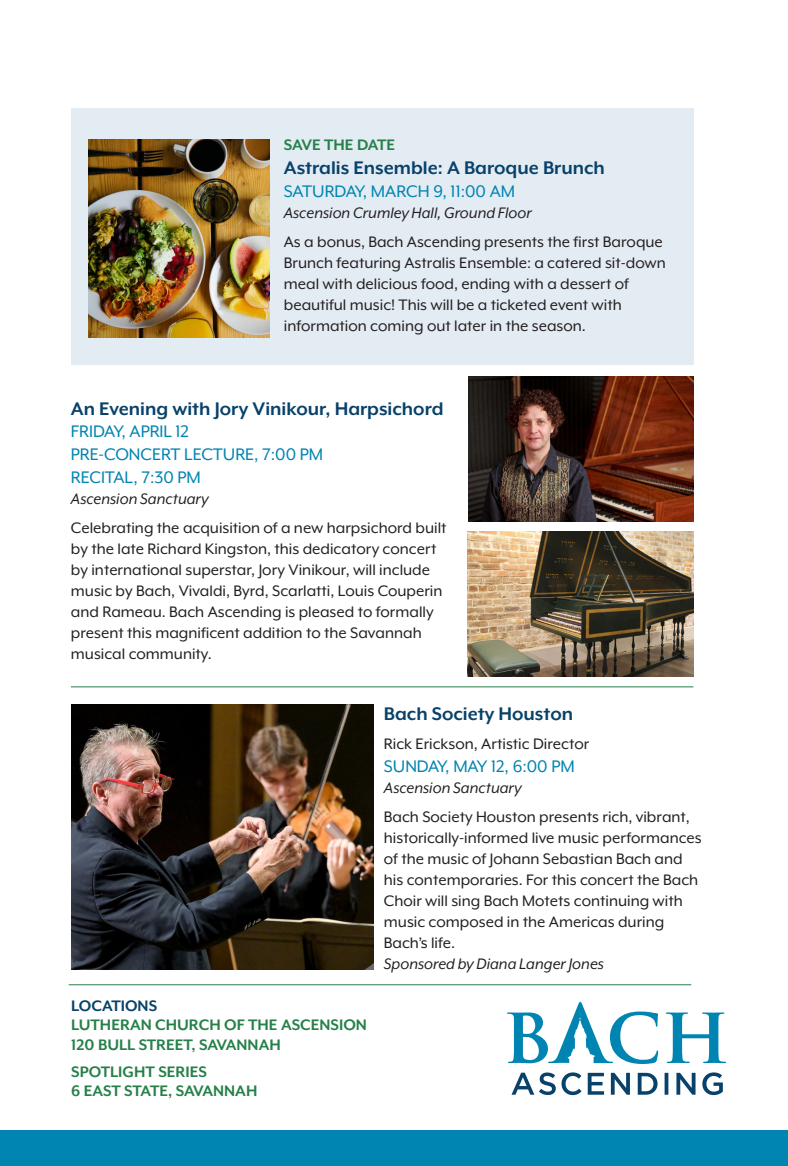
<style>
.page{position:relative;width:788px;height:1166px;background:#fff}
.page>*{position:absolute;margin:0;border:0;box-sizing:border-box;transform-origin:0 0}
.t1{font:700 21px "Mr Eaves XL Mod OT";color:#084169}
.date{font:19.25px "Mr Eaves XL Mod OT";color:#0084b1}
.text{font:17.5px/21px "Mr Eaves XL Mod OT";color:#231f20}
.Spotlight{font:700 17.5px/19.2px "Mr Eaves XL Mod OT";color:#268049}
.location{font:italic 17.5px "Mr Eaves XL Mod OT";color:#231f20}
.text-2{font:italic 17.5px "Mr Eaves XL Mod OT";color:#231f20}
.s1{color:#084169}
</style>
<div class="page">
<div style="left:0;top:1130px;width:788px;height:36px;background:#0084b1"></div>
<img style="left:468px;top:377px;width:225px;height:144px">
<img style="left:71px;top:704px;width:303px;height:266px">
<hr style="left:71px;top:686px;width:622px;height:1px;background:#268049">
<div style="left:71px;top:109px;width:622px;height:256px;background:#e3ecf3"></div>
<img style="left:88px;top:139px;width:181px;height:198px">
<svg style="left:665px;top:1012px;width:61px;height:51px"></svg>
<svg style="left:511px;top:1072px;width:211px;height:23px"></svg>
<svg style="left:507px;top:1001px;width:151px;height:63px"></svg>
<hr style="left:69px;top:984px;width:622px;height:1px;background:#268049">
<img style="left:467px;top:531px;width:226px;height:145px">
<p class="Spotlight" style="left:284px;top:135px;width:113px">SAVE THE DATE</p>
<p class="t1" style="left:284px;top:157px;width:322px">Astralis Ensemble: A Baroque Brunch</p>
<p class="date" style="left:284px;top:181px;width:233px">SATURDAY, MARCH 9, 11:00 AM</p>
<p class="location" style="left:284px;top:204px;width:249px">Ascension Crumley Hall, Ground Floor</p>
<p class="text" style="left:284px;top:231px;width:383px">As a bonus, Bach Ascending presents the first Baroque Brunch featuring Astralis Ensemble: a catered sit-down meal with delicious food, ending with a dessert of beautiful music! This will be a ticketed event with information coming out later in the season.</p>
<p class="t1" style="left:71px;top:398px;width:374px">An Evening with Jory Vinikour, Harpsichord</p>
<p class="date" style="left:71px;top:422px;width:120px">FRIDAY, APRIL 12</p>
<p class="date" style="left:71px;top:444px;width:254px">PRE-CONCERT LECTURE, 7:00 PM</p>
<p class="date" style="left:71px;top:467px;width:131px">RECITAL, 7:30 PM</p>
<p class="location" style="left:71px;top:490px;width:139px">Ascension Sanctuary</p>
<p class="text" style="left:71px;top:517px;width:377px">Celebrating the acquisition of a new harpsichord built by the late Richard Kingston, this dedicatory concert by international superstar, Jory Vinikour, will include music by Bach, Vivaldi, Byrd, Scarlatti, Louis Couperin and Rameau. Bach Ascending is pleased to formally present this magnificent addition to the Savannah musical community.</p>
<p class="Spotlight" style="left:71px;top:996px;width:297px"><span class="s1">LOCATIONS<br></span>LUTHERAN CHURCH OF THE ASCENSION<br>120 BULL STREET, SAVANNAH</p>
<p class="Spotlight" style="left:71px;top:1061px;width:188px">SPOTLIGHT SERIES<br>6 EAST STATE, SAVANNAH</p>
<p class="t1" style="left:384px;top:703px;width:191px">Bach Society Houston</p>
<p class="text" style="left:384px;top:733px;width:207px">Rick Erickson, Artistic Director</p>
<p class="date" style="left:384px;top:756px;width:192px">SUNDAY, MAY 12, 6:00 PM</p>
<p class="location" style="left:384px;top:779px;width:139px">Ascension Sanctuary</p>
<p class="text" style="left:384px;top:806px;width:319px">Bach Society Houston presents rich, vibrant, historically-informed live music performances of the music of Johann Sebastian Bach and his contemporaries. For this concert the Bach Choir will sing Bach Motets continuing with music composed in the Americas during Bach’s life.</p>
<p class="text-2" style="left:384px;top:955px;width:221px">Sponsored by Diana Langer Jones</p>
</div>
